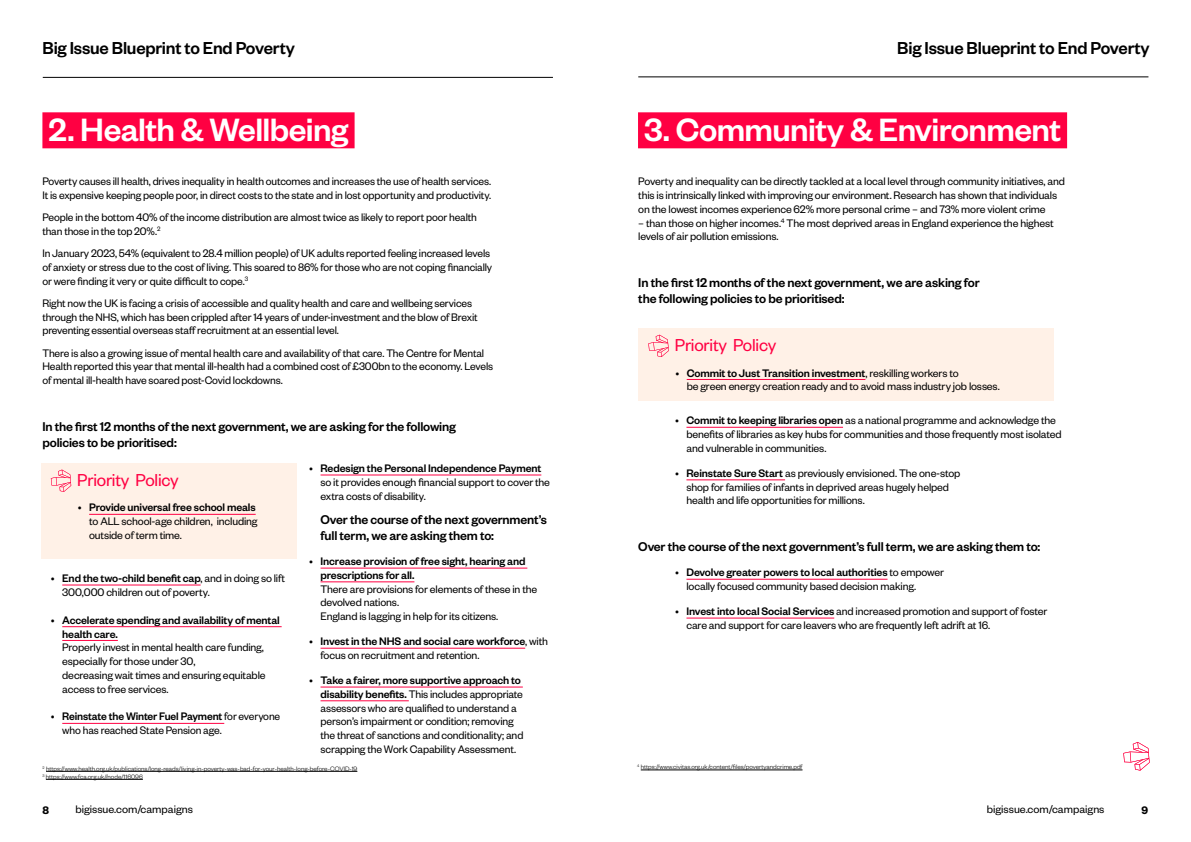
<style>
.page{position:relative;width:1191px;height:842px;background:#fff}
.page>*{position:absolute;margin:0;border:0;box-sizing:border-box;transform-origin:0 0}
.t1{font:500 35.4px "Founders Grotesk";letter-spacing:-.015em;color:#fff}
.t2{font:500 19px "Founders Grotesk";letter-spacing:-.01em;color:#000}
.t3{font:19px "Founders Grotesk";letter-spacing:-.01em;color:#ff0042}
.t4{font:500 14px/16px "Founders Grotesk";letter-spacing:-.01em;color:#000}
.t5{font:12px/13.8px "Founders Grotesk";letter-spacing:-.01em;color:#000}
.t6{font:12px/13.8px "Founders Grotesk";letter-spacing:-.01em;color:#000;scale:.96 1}
.t7{font:500 12px/13.8px "Founders Grotesk";letter-spacing:-.01em;color:#000}
.t8{font:600 12px "Founders Grotesk";color:#000}
.t9{font:300 7px/8px "Founders Grotesk";color:#000}
.s1{font-weight:500}
.s2{font-weight:400}
</style>
<div class="page">
<div style="left:42px;top:112px;width:312px;height:36px;background:#ff0042"></div>
<hr style="left:62px;top:584px;width:139px;height:1px;background:#ff0042">
<hr style="left:62px;top:626px;width:220px;height:1px;background:#ff0042">
<hr style="left:62px;top:640px;width:56px;height:1px;background:#ff0042">
<hr style="left:62px;top:723px;width:162px;height:1px;background:#ff0042">
<hr style="left:320px;top:474px;width:221px;height:1px;background:#ff0042">
<hr style="left:320px;top:568px;width:207px;height:1px;background:#ff0042">
<hr style="left:320px;top:581px;width:94px;height:1px;background:#ff0042">
<hr style="left:320px;top:648px;width:205px;height:1px;background:#ff0042">
<hr style="left:320px;top:686px;width:203px;height:1px;background:#ff0042">
<hr style="left:320px;top:700px;width:89px;height:1px;background:#ff0042">
<div style="left:41px;top:463px;width:255px;height:95px;background:#fff1e7"></div>
<hr style="left:89px;top:514px;width:167px;height:1px;background:#ff0042">
<svg style="left:51px;top:470px;width:20px;height:22px"></svg>
<hr style="left:46px;top:771px;width:311px;height:1px;background:#000">
<hr style="left:46px;top:779px;width:97px;height:1px;background:#000">
<hr style="left:686px;top:427px;width:157px;height:1px;background:#ff0042">
<hr style="left:686px;top:479px;width:99px;height:1px;background:#ff0042">
<hr style="left:686px;top:579px;width:201px;height:1px;background:#ff0042">
<hr style="left:686px;top:617px;width:148px;height:1px;background:#ff0042">
<div style="left:638px;top:112px;width:429px;height:36px;background:#ff0042"></div>
<div style="left:638px;top:328px;width:416px;height:73px;background:#fff1e7"></div>
<hr style="left:686px;top:379px;width:179px;height:1px;background:#ff0042">
<svg style="left:648px;top:335px;width:21px;height:22px"></svg>
<hr style="left:641px;top:770px;width:161px;height:1px;background:#000">
<svg style="left:1123px;top:742px;width:26px;height:29px"></svg>
<hr style="left:43px;top:77px;width:510px;height:1px;background:#000">
<hr style="left:638px;top:77px;width:510px;height:1px;background:#000">
<h2 class="t2" style="left:43px;top:36px;width:254px">Big Issue Blueprint to End Poverty</h2>
<h2 class="t2" style="left:897px;top:36px;width:254px">Big Issue Blueprint to End Poverty</h2>
<h1 class="t1" style="left:48px;top:107px;width:302px">2. Health &amp; Wellbeing</h1>
<p class="t5" style="left:42px;top:174px;width:450px">Poverty causes ill health, drives inequality in health outcomes and increases the use of health services.<br>It is expensive keeping people poor, in direct costs to the state and in lost opportunity and productivity.</p>
<p class="t6" style="left:42px;top:210px;width:454px">People in the bottom 40% of the income distribution are almost twice as likely to report poor health than those in the top 20%.<sup>2</sup></p>
<p class="t6" style="left:42px;top:246px;width:470px">In January 2023, 54% (equivalent to 28.4 million people) of UK adults reported feeling increased levels of anxiety or stress due to the cost of living. This soared to 86% for those who are not coping financially or were finding it very or quite difficult to cope.<sup>3</sup></p>
<p class="t6" style="left:42px;top:296px;width:455px">Right now the UK is facing a crisis of accessible and quality health and care and wellbeing services through the NHS, which has been crippled after 14 years of under-investment and the blow of Brexit preventing essential overseas staff recruitment at an essential level.</p>
<p class="t6" style="left:42px;top:345px;width:471px">There is also a growing issue of mental health care and availability of that care. The Centre for Mental<br>Health reported this year that mental ill-health had a combined cost of £300bn to the economy. Levels of mental ill-health have soared post-Covid lockdowns.</p>
<p class="t4" style="left:42px;top:418px;width:415px">In the first 12 months of the next government, we are asking for the following policies to be prioritised:</p>
<h2 class="t3" style="left:77px;top:468px;width:103px">Priority Policy</h2>
<p class="t5" style="left:89px;top:500px;width:170px;text-indent:-11px">• <span class="s1">Provide universal free school meals </span>to ALL school-age children, including outside of term time.</p>
<p class="t5" style="left:62px;top:571px;width:224px;text-indent:-11px">• <span class="s1">End the two-child benefit cap</span>, and in doing so lift<br>300,000 children out of poverty.</p>
<p class="t7" style="left:62px;top:612px;width:219px;text-indent:-11px"><span class="s2">•</span> Accelerate spending and availability of mental health care.</p>
<p class="t5" style="left:62px;top:640px;width:205px">Properly invest in mental health care funding, especially for those under 30,<br>decreasing wait times and ensuring equitable access to free services.</p>
<p class="t6" style="left:62px;top:709px;width:228px;text-indent:-11px">• <span class="s1">Reinstate the Winter Fuel Payment</span> for everyone who has reached State Pension age.</p>
<p class="t5" style="left:320px;top:461px;width:231px;text-indent:-11px">• <span class="s1">Redesign the Personal Independence Payment </span>so it provides enough financial support to cover the extra costs of disability.</p>
<p class="t4" style="left:320px;top:511px;width:228px">Over the course of the next government’s full term, we are asking them to:</p>
<p class="t7" style="left:320px;top:554px;width:206px;text-indent:-11px"><span class="s2">•</span> Increase provision of free sight, hearing and prescriptions for all.</p>
<p class="t5" style="left:320px;top:581px;width:218px">There are provisions for elements of these in the devolved nations.<br>England is lagging in help for its citizens.</p>
<p class="t5" style="left:320px;top:634px;width:229px;text-indent:-11px">• <span class="s1">Invest in the NHS and social care workforce</span>, with focus on recruitment and retention.</p>
<p class="t5" style="left:320px;top:673px;width:204px;text-indent:-11px">• <span class="s1">Take a fairer, more supportive approach to disability benefits.</span> This includes appropriate assessors who are qualified to understand a person’s impairment or condition; removing the threat of sanctions and conditionality; and scrapping the Work Capability Assessment.</p>
<p class="t9" style="left:43px;top:764px;width:316px"><sup>2</sup> https://www.health.org.uk/publications/long-reads/living-in-poverty-was-bad-for-your-health-long-before-COVID-19<br><sup>3</sup> https://www.fca.org.uk//node/116096</p>
<h1 class="t1" style="left:644px;top:107px;width:418px">3. Community &amp; Environment</h1>
<p class="t5" style="left:638px;top:174px;width:428px">Poverty and inequality can be directly tackled at a local level through community initiatives, and this is intrinsically linked with improving our environment. Research has shown that individuals on the lowest incomes experience 62% more personal crime – and 73% more violent crime</p>
<p class="t5" style="left:638px;top:215px;width:417px">– than those on higher incomes.<sup>4</sup> The most deprived areas in England experience the highest levels of air pollution emissions.</p>
<p class="t4" style="left:638px;top:274px;width:343px">In the first 12 months of the next government, we are asking for the following policies to be prioritised:</p>
<h2 class="t3" style="left:675px;top:334px;width:103px">Priority Policy</h2>
<p class="t5" style="left:686px;top:365px;width:314px;text-indent:-11px">• <span class="s1">Commit to Just Transition investment</span>, reskilling workers to<br>be green energy creation ready and to avoid mass industry job losses.</p>
<p class="t5" style="left:686px;top:413px;width:377px;text-indent:-11px">• <span class="s1">Commit to keeping libraries open</span> as a national programme and acknowledge the benefits of libraries as key hubs for communities and those frequently most isolated and vulnerable in communities.</p>
<p class="t5" style="left:686px;top:466px;width:275px;text-indent:-11px">• <span class="s1">Reinstate Sure Start</span> as previously envisioned. The one-stop shop for families of infants in deprived areas hugely helped health and life opportunities for millions.</p>
<p class="t4" style="left:638px;top:538px;width:404px">Over the course of the next government’s full term, we are asking them to:</p>
<p class="t5" style="left:686px;top:565px;width:259px;text-indent:-11px">• <span class="s1">Devolve greater powers to local authorities</span> to empower locally focused community based decision making.</p>
<p class="t5" style="left:686px;top:604px;width:362px;text-indent:-11px">• <span class="s1">Invest into local Social Services</span> and increased promotion and support of foster care and support for care leavers who are frequently left adrift at 16.</p>
<p class="t9" style="left:637px;top:763px;width:167px"><sup>4</sup> https://www.civitas.org.uk/content/files/povertyandcrime.pdf</p>
<p class="t8" style="left:42px;top:802px;width:8px">8</p>
<p class="t5" style="left:75px;top:802px;width:119px">bigissue.com/campaigns</p>
<p class="t5" style="left:986px;top:802px;width:119px">bigissue.com/campaigns</p>
<p class="t8" style="left:1141px;top:802px;width:8px">9</p>
</div>
